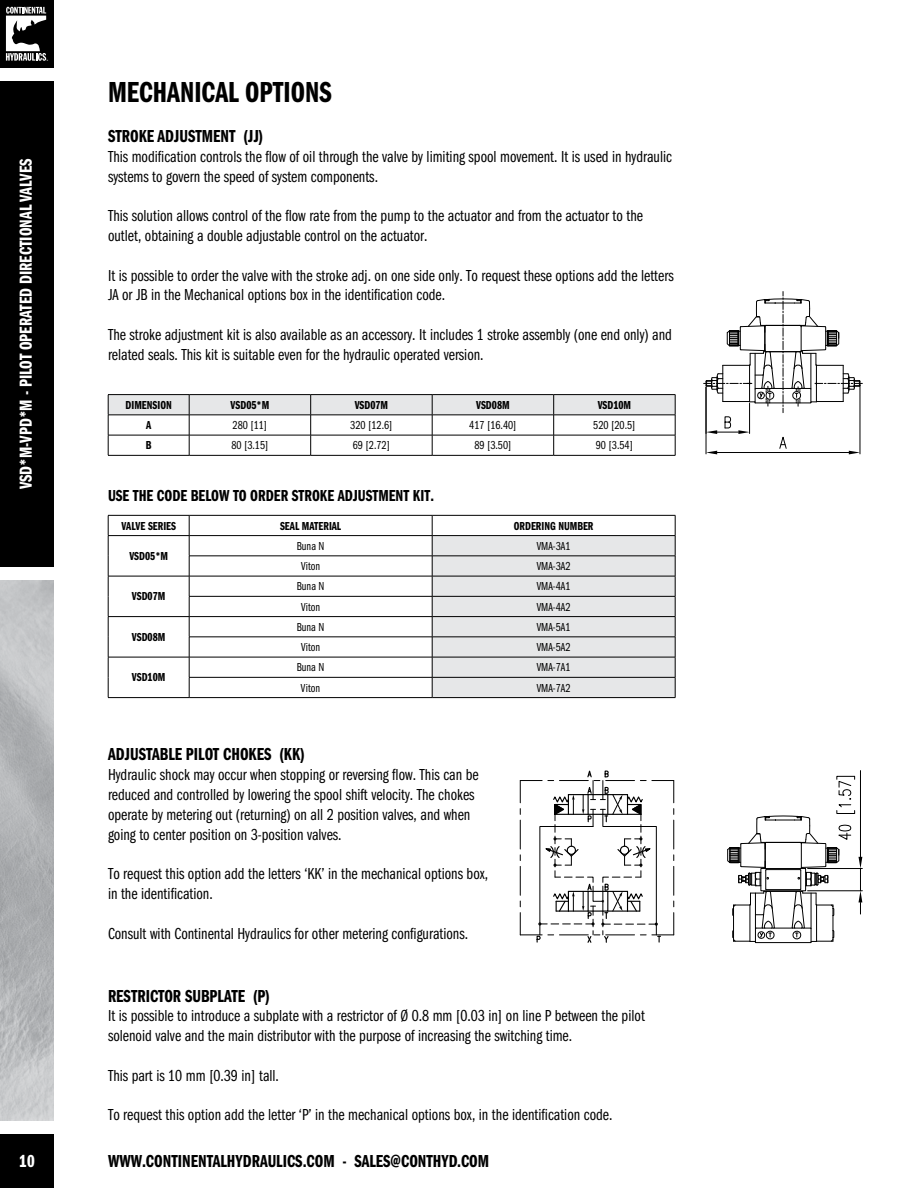
<style>
.page{position:relative;width:918px;height:1188px;background:#fff}
.page>*{position:absolute;margin:0;border:0;box-sizing:border-box;transform-origin:0 0}
.t1{font:30px "ITC Franklin Gothic Std Dm Cp";color:#000}
.t2{font:18px "ITC Franklin Gothic Std Dm Cp";color:#000}
.t3{font:18px "ITC Franklin Gothic Std Dm Cp";color:#fff}
.t4{font:16.5px/19.8px "ITC Franklin Gothic Std Bk Cp";color:#000}
.t5{font:16.5px "ITC Franklin Gothic Std Dm Cp";color:#000}
.t6{font:12px "ITC Franklin Gothic Std Bk Cp";color:#000}
.t7{font:12px "ITC Franklin Gothic Std Dm Cp";color:#000}
</style>
<div class="page">
<div style="left:0;top:81px;width:54px;height:486px;background:#000"></div>
<img style="left:0;top:580px;width:54px;height:540px">
<div style="left:0;top:1134px;width:54px;height:54px;background:#000"></div>
<div style="left:0;top:0;width:54px;height:68px;background:#000"></div>
<svg style="left:6px;top:7px;width:42px;height:54px"></svg>
<svg style="left:704px;top:292px;width:158px;height:162px"></svg>
<hr style="left:860px;top:771px;width:1px;height:86px;background:#000">
<svg style="left:727px;top:775px;width:135px;height:169px"></svg>
<svg style="left:520px;top:770px;width:154px;height:173px"></svg>
<hr style="left:108px;top:455px;width:81px;height:1px;background:#000">
<hr style="left:108px;top:394px;width:81px;height:1px;background:#000">
<hr style="left:189px;top:394px;width:122px;height:1px;background:#000">
<hr style="left:311px;top:394px;width:121px;height:1px;background:#000">
<hr style="left:432px;top:394px;width:122px;height:1px;background:#000">
<hr style="left:554px;top:394px;width:121px;height:1px;background:#000">
<svg style="left:108px;top:395px;width:568px;height:60px"></svg>
<hr style="left:189px;top:435px;width:122px;height:1px;background:#000">
<hr style="left:311px;top:435px;width:121px;height:1px;background:#000">
<hr style="left:432px;top:435px;width:122px;height:1px;background:#000">
<hr style="left:554px;top:435px;width:121px;height:1px;background:#000">
<hr style="left:189px;top:455px;width:122px;height:1px;background:#000">
<hr style="left:311px;top:455px;width:121px;height:1px;background:#000">
<hr style="left:432px;top:455px;width:122px;height:1px;background:#000">
<hr style="left:554px;top:455px;width:121px;height:1px;background:#000">
<svg style="left:109px;top:516px;width:323px;height:181px"></svg>
<hr style="left:108px;top:515px;width:81px;height:1px;background:#000">
<hr style="left:189px;top:515px;width:243px;height:1px;background:#000">
<hr style="left:432px;top:515px;width:243px;height:1px;background:#000">
<hr style="left:108px;top:535px;width:81px;height:1px;background:#000">
<hr style="left:189px;top:535px;width:243px;height:1px;background:#000">
<hr style="left:189px;top:556px;width:243px;height:1px;background:#000">
<hr style="left:108px;top:576px;width:81px;height:1px;background:#000">
<hr style="left:189px;top:576px;width:243px;height:1px;background:#000">
<hr style="left:189px;top:596px;width:243px;height:1px;background:#000">
<hr style="left:108px;top:616px;width:81px;height:1px;background:#000">
<hr style="left:189px;top:616px;width:243px;height:1px;background:#000">
<hr style="left:189px;top:637px;width:243px;height:1px;background:#000">
<hr style="left:108px;top:657px;width:81px;height:1px;background:#000">
<hr style="left:189px;top:657px;width:243px;height:1px;background:#000">
<svg style="left:108px;top:516px;width:1px;height:181px"></svg>
<hr style="left:189px;top:677px;width:243px;height:1px;background:#000">
<svg style="left:189px;top:516px;width:1px;height:181px"></svg>
<hr style="left:108px;top:697px;width:81px;height:1px;background:#000">
<hr style="left:189px;top:697px;width:243px;height:1px;background:#000">
<svg style="left:432px;top:516px;width:244px;height:182px;background:#e2e3e4"></svg>
<hr style="left:432px;top:556px;width:243px;height:1px;background:#000">
<hr style="left:432px;top:576px;width:243px;height:1px;background:#000">
<hr style="left:432px;top:596px;width:243px;height:1px;background:#000">
<hr style="left:432px;top:616px;width:243px;height:1px;background:#000">
<hr style="left:432px;top:637px;width:243px;height:1px;background:#000">
<hr style="left:432px;top:657px;width:243px;height:1px;background:#000">
<hr style="left:432px;top:677px;width:243px;height:1px;background:#000">
<hr style="left:432px;top:697px;width:243px;height:1px;background:#000">
<p class="t3" style="left:16px;top:489px;width:332px;rotate:-90deg">VSD*M-VPD*M - PILOT OPERATED DIRECTIONAL VALVES</p>
<h1 class="t1" style="left:108px;top:75px;width:225px">MECHANICAL OPTIONS</h1>
<p class="t2" style="left:108px;top:126px;width:157px">STROKE ADJUSTMENT (JJ)</p>
<p class="t4" style="left:108px;top:147px;width:566px">This modification controls the flow of oil through the valve by limiting spool movement. It is used in hydraulic systems to govern the speed of system components.</p>
<p class="t4" style="left:108px;top:206px;width:536px">This solution allows control of the flow rate from the pump to the actuator and from the actuator to the outlet, obtaining a double adjustable control on the actuator.</p>
<p class="t4" style="left:108px;top:265px;width:567px">It is possible to order the valve with the stroke adj. on one side only. To request these options add the letters<br>JA or JB in the Mechanical options box in the identification code.</p>
<p class="t4" style="left:108px;top:325px;width:565px">The stroke adjustment kit is also available as an accessory. It includes 1 stroke assembly (one end only) and related seals. This kit is suitable even for the hydraulic operated version.</p>
<p class="t7" style="left:126px;top:398px;width:48px">DIMENSION</p>
<p class="t7" style="left:231px;top:398px;width:40px">VSD05*M</p>
<p class="t7" style="left:355px;top:398px;width:35px">VSD07M</p>
<p class="t7" style="left:476px;top:398px;width:35px">VSD08M</p>
<p class="t7" style="left:598px;top:398px;width:35px">VSD10M</p>
<p class="t7" style="left:146px;top:419px;width:7px">A</p>
<p class="t6" style="left:233px;top:419px;width:36px">280 [11]</p>
<p class="t6" style="left:350px;top:419px;width:44px">320 [12.6]</p>
<p class="t6" style="left:469px;top:419px;width:49px">417 [16.40]</p>
<p class="t6" style="left:593px;top:419px;width:44px">520 [20.5]</p>
<p class="t7" style="left:146px;top:439px;width:7px">B</p>
<p class="t6" style="left:231px;top:439px;width:39px">80 [3.15]</p>
<p class="t6" style="left:353px;top:439px;width:39px">69 [2.72]</p>
<p class="t6" style="left:474px;top:439px;width:39px">89 [3.50]</p>
<p class="t6" style="left:596px;top:439px;width:39px">90 [3.54]</p>
<p class="t5" style="left:108px;top:486px;width:327px">USE THE CODE BELOW TO ORDER STROKE ADJUSTMENT KIT.</p>
<p class="t7" style="left:121px;top:519px;width:56px">VALVE SERIES</p>
<p class="t7" style="left:280px;top:519px;width:63px">SEAL MATERIAL</p>
<p class="t7" style="left:514px;top:519px;width:81px">ORDERING NUMBER</p>
<p class="t7" style="left:129px;top:549px;width:40px">VSD05*M</p>
<p class="t6" style="left:297px;top:539px;width:29px">Buna N</p>
<p class="t6" style="left:537px;top:539px;width:35px">VMA-3A1</p>
<p class="t6" style="left:301px;top:560px;width:21px">Viton</p>
<p class="t6" style="left:537px;top:560px;width:35px">VMA-3A2</p>
<p class="t7" style="left:132px;top:590px;width:35px">VSD07M</p>
<p class="t7" style="left:132px;top:630px;width:35px">VSD08M</p>
<p class="t7" style="left:132px;top:671px;width:35px">VSD10M</p>
<p class="t6" style="left:297px;top:580px;width:29px">Buna N</p>
<p class="t6" style="left:537px;top:580px;width:35px">VMA-4A1</p>
<p class="t6" style="left:301px;top:600px;width:21px">Viton</p>
<p class="t6" style="left:537px;top:600px;width:35px">VMA-4A2</p>
<p class="t6" style="left:297px;top:620px;width:29px">Buna N</p>
<p class="t6" style="left:537px;top:620px;width:35px">VMA-5A1</p>
<p class="t6" style="left:301px;top:641px;width:21px">Viton</p>
<p class="t6" style="left:537px;top:641px;width:35px">VMA-5A2</p>
<p class="t6" style="left:297px;top:661px;width:29px">Buna N</p>
<p class="t6" style="left:537px;top:661px;width:35px">VMA-7A1</p>
<p class="t6" style="left:301px;top:681px;width:21px">Viton</p>
<p class="t6" style="left:537px;top:681px;width:35px">VMA-7A2</p>
<p class="t2" style="left:108px;top:745px;width:199px">ADJUSTABLE PILOT CHOKES (KK)</p>
<p class="t4" style="left:108px;top:765px;width:372px">Hydraulic shock may occur when stopping or reversing flow. This can be reduced and controlled by lowering the spool shift velocity. The chokes operate by metering out (returning) on all 2 position valves, and when going to center position on 3-position valves.</p>
<p class="t4" style="left:108px;top:864px;width:382px">To request this option add the letters ‘KK’ in the mechanical options box, in the identification.</p>
<p class="t4" style="left:108px;top:924px;width:362px">Consult with Continental Hydraulics for other metering configurations.</p>
<p class="t2" style="left:108px;top:986px;width:163px">RESTRICTOR SUBPLATE (P)</p>
<p class="t4" style="left:108px;top:1006px;width:538px">It is possible to introduce a subplate with a restrictor of Ø 0.8 mm [0.03 in] on line P between the pilot solenoid valve and the main distributor with the purpose of increasing the switching time.</p>
<p class="t4" style="left:108px;top:1066px;width:173px">This part is 10 mm [0.39 in] tall.</p>
<p class="t4" style="left:108px;top:1105px;width:506px">To request this option add the letter ‘P’ in the mechanical options box, in the identification code.</p>
<p class="t3" style="left:19px;top:1151px;width:17px">10</p>
<p class="t2" style="left:108px;top:1151px;width:383px">WWW.CONTINENTALHYDRAULICS.COM - SALES@CONTHYD.COM</p>
</div>
